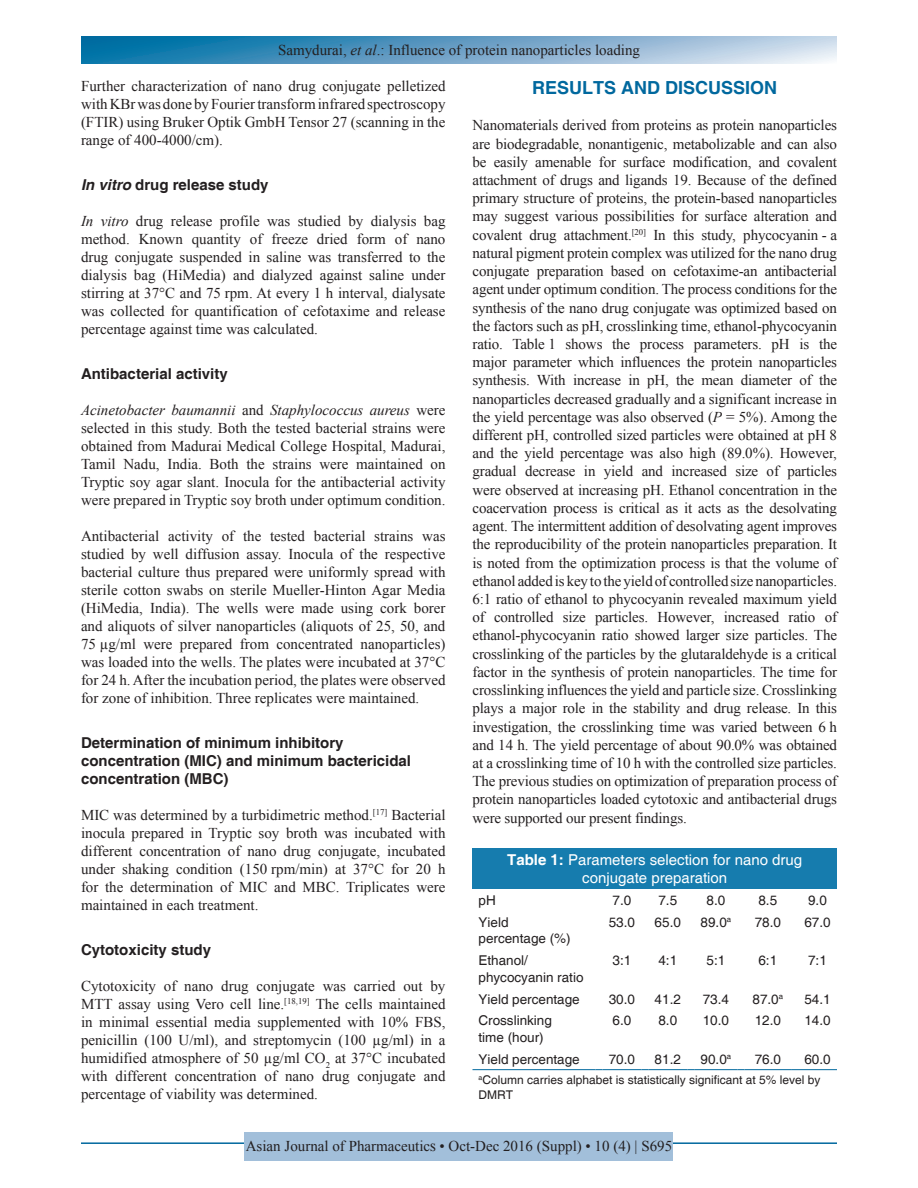
<style>
.page{position:relative;width:918px;height:1188px;background:#fff}
.page>*{position:absolute;margin:0;border:0;box-sizing:border-box;transform-origin:0 0}
.t1{font:700 18px "Helvetica";color:#00689e}
.TX{font:15px/18.1px "Times New Roman";color:#231f20;text-align:justify}
.t2{font:700 15px/18px "Helvetica";color:#231f20}
.RF{font:15px "Times New Roman";color:#231f20}
.TT{font:15px/18px "Helvetica";color:#fff;text-align:center}
.TB{font:13.5px/16.5px "Helvetica";color:#231f20}
.TBL{font:13.5px "Helvetica";color:#231f20}
.TFN{font:12px/15px "Helvetica";color:#231f20}
.s1{font-style:italic}
.s2{font-weight:700}
</style>
<div class="page">
<svg style="left:81px;top:37px;width:756px;height:27px;background:#6ba4c8"></svg>
<hr style="left:81px;top:1142px;width:756px;height:2px;background:#00689e">
<div style="left:245px;top:1132px;width:428px;height:28px;background:#a2bfda"></div>
<div style="left:472px;top:848px;width:365px;height:41px;background:#167cae"></div>
<hr style="left:472px;top:1069px;width:124px;height:1px;background:#00689e">
<hr style="left:602px;top:1069px;width:39px;height:1px;background:#00689e">
<hr style="left:648px;top:1069px;width:39px;height:1px;background:#00689e">
<hr style="left:694px;top:1069px;width:44px;height:1px;background:#00689e">
<hr style="left:745px;top:1069px;width:46px;height:1px;background:#00689e">
<hr style="left:798px;top:1069px;width:39px;height:1px;background:#00689e">
<p class="TX" style="left:278px;top:41px;width:364px">Samydurai, <span class="s1">et al</span>.: Influence of protein nanoparticles loading</p>
<p class="TX" style="left:81px;top:77px;width:366px">Further characterization of nano drug conjugate pelletized with KBr was done by Fourier transform infrared spectroscopy (FTIR) using Bruker Optik GmbH Tensor 27 (scanning in the range of 400-4000/cm).</p>
<h2 class="t2" style="left:81px;top:177px;width:189px"><span class="s1">In vitro</span> drug release study</h2>
<p class="TX" style="left:81px;top:212px;width:366px"><span class="s1">In vitro</span> drug release profile was studied by dialysis bag method. Known quantity of freeze dried form of nano drug conjugate suspended in saline was transferred to the dialysis bag (HiMedia) and dialyzed against saline under stirring at 37°C and 75 rpm. At every 1 h interval, dialysate was collected for quantification of cefotaxime and release percentage against time was calculated.</p>
<h2 class="t2" style="left:81px;top:366px;width:148px">Antibacterial activity</h2>
<p class="TX" style="left:81px;top:401px;width:366px"><span class="s1">Acinetobacter baumannii</span> and <span class="s1">Staphylococcus aureus</span> were selected in this study. Both the tested bacterial strains were obtained from Madurai Medical College Hospital, Madurai, Tamil Nadu, India. Both the strains were maintained on Tryptic soy agar slant. Inocula for the antibacterial activity were prepared in Tryptic soy broth under optimum condition.</p>
<p class="TX" style="left:81px;top:527px;width:366px">Antibacterial activity of the tested bacterial strains was studied by well diffusion assay. Inocula of the respective bacterial culture thus prepared were uniformly spread with sterile cotton swabs on sterile Mueller-Hinton Agar Media (HiMedia, India). The wells were made using cork borer and aliquots of silver nanoparticles (aliquots of 25, 50, and 75 µg/ml were prepared from concentrated nanoparticles) was loaded into the wells. The plates were incubated at 37°C for 24 h. After the incubation period, the plates were observed for zone of inhibition. Three replicates were maintained.</p>
<h2 class="t2" style="left:81px;top:735px;width:332px">Determination of minimum inhibitory concentration (MIC) and minimum bactericidal concentration (MBC)</h2>
<p class="TX" style="left:81px;top:806px;width:366px">MIC was determined by a turbidimetric method.<sup>[17]</sup> Bacterial inocula prepared in Tryptic soy broth was incubated with different concentration of nano drug conjugate, incubated under shaking condition (150 rpm/min) at 37°C for 20 h for the determination of MIC and MBC. Triplicates were maintained in each treatment.</p>
<h2 class="t2" style="left:81px;top:942px;width:132px">Cytotoxicity study</h2>
<p class="TX" style="left:81px;top:977px;width:366px">Cytotoxicity of nano drug conjugate was carried out by MTT assay using Vero cell line.<sup>[18,19]</sup> The cells maintained in minimal essential media supplemented with 10% FBS, penicillin (100 U/ml), and streptomycin (100 µg/ml) in a humidified atmosphere of 50 µg/ml CO<sub>2</sub> at 37°C incubated with different concentration of nano drug conjugate and percentage of viability was determined.</p>
<h1 class="t1" style="left:532px;top:77px;width:247px">RESULTS AND DISCUSSION</h1>
<p class="TX" style="left:472px;top:116px;width:366px">Nanomaterials derived from proteins as protein nanoparticles are biodegradable, nonantigenic, metabolizable and can also be easily amenable for surface modification, and covalent attachment of drugs and ligands 19. Because of the defined primary structure of proteins, the protein-based nanoparticles may suggest various possibilities for surface alteration and covalent drug attachment.<sup>[20]</sup> In this study, phycocyanin - a natural pigment protein complex was utilized for the nano drug conjugate preparation based on cefotaxime-an antibacterial agent under optimum condition. The process conditions for the synthesis of the nano drug conjugate was optimized based on the factors such as pH, crosslinking time, ethanol-phycocyanin ratio. Table 1 shows the process parameters. pH is the major parameter which influences the protein nanoparticles synthesis. With increase in pH, the mean diameter of the nanoparticles decreased gradually and a significant increase in the yield percentage was also observed (<span class="s1">P</span> = 5%). Among the different pH, controlled sized particles were obtained at pH 8 and the yield percentage was also high (89.0%). However, gradual decrease in yield and increased size of particles were observed at increasing pH. Ethanol concentration in the coacervation process is critical as it acts as the desolvating agent. The intermittent addition of desolvating agent improves the reproducibility of the protein nanoparticles preparation. It is noted from the optimization process is that the volume of ethanol added is key to the yield of controlled size nanoparticles.<br>6:1 ratio of ethanol to phycocyanin revealed maximum yield of controlled size particles. However, increased ratio of ethanol-phycocyanin ratio showed larger size particles. The crosslinking of the particles by the glutaraldehyde is a critical factor in the synthesis of protein nanoparticles. The time for crosslinking influences the yield and particle size. Crosslinking plays a major role in the stability and drug release. In this investigation, the crosslinking time was varied between 6 h and 14 h. The yield percentage of about 90.0% was obtained at a crosslinking time of 10 h with the controlled size particles.<br>The previous studies on optimization of preparation process of protein nanoparticles loaded cytotoxic and antibacterial drugs were supported our present findings.</p>
<p class="TT" style="left:507px;top:851px;width:297px"><span class="s2">Table 1:</span> Parameters selection for nano drug conjugate preparation</p>
<p class="TB" style="left:478px;top:893px;width:19px">pH</p>
<p class="TB" style="left:613px;top:893px;width:20px">7.0</p>
<p class="TB" style="left:658px;top:893px;width:20px">7.5</p>
<p class="TB" style="left:707px;top:893px;width:20px">8.0</p>
<p class="TB" style="left:758px;top:893px;width:20px">8.5</p>
<p class="TB" style="left:808px;top:893px;width:20px">9.0</p>
<p class="TB" style="left:478px;top:914px;width:94px">Yield percentage (%)</p>
<p class="TB" style="left:609px;top:914px;width:28px">53.0</p>
<p class="TB" style="left:655px;top:914px;width:28px">65.0</p>
<p class="TB" style="left:701px;top:914px;width:32px">89.0<sup>a</sup></p>
<p class="TB" style="left:755px;top:914px;width:28px">78.0</p>
<p class="TB" style="left:804px;top:914px;width:28px">67.0</p>
<p class="TB" style="left:478px;top:953px;width:107px">Ethanol/ phycocyanin ratio</p>
<p class="TB" style="left:613px;top:953px;width:20px">3:1</p>
<p class="TB" style="left:658px;top:953px;width:20px">4:1</p>
<p class="TB" style="left:707px;top:953px;width:20px">5:1</p>
<p class="TB" style="left:758px;top:953px;width:20px">6:1</p>
<p class="TB" style="left:808px;top:953px;width:20px">7:1</p>
<p class="TB" style="left:478px;top:991px;width:103px">Yield percentage</p>
<p class="TB" style="left:609px;top:991px;width:28px">30.0</p>
<p class="TB" style="left:655px;top:991px;width:28px">41.2</p>
<p class="TB" style="left:703px;top:991px;width:28px">73.4</p>
<p class="TB" style="left:753px;top:991px;width:32px">87.0<sup>a</sup></p>
<p class="TB" style="left:804px;top:991px;width:28px">54.1</p>
<p class="TB" style="left:478px;top:1013px;width:75px">Crosslinking time (hour)</p>
<p class="TB" style="left:613px;top:1013px;width:20px">6.0</p>
<p class="TB" style="left:658px;top:1013px;width:20px">8.0</p>
<p class="TB" style="left:703px;top:1013px;width:28px">10.0</p>
<p class="TB" style="left:755px;top:1013px;width:28px">12.0</p>
<p class="TB" style="left:804px;top:1013px;width:28px">14.0</p>
<p class="TBL" style="left:478px;top:1051px;width:103px">Yield percentage</p>
<p class="TBL" style="left:609px;top:1051px;width:28px">70.0</p>
<p class="TBL" style="left:655px;top:1051px;width:28px">81.2</p>
<p class="TBL" style="left:701px;top:1051px;width:32px">90.0<sup>a</sup></p>
<p class="TBL" style="left:755px;top:1051px;width:28px">76.0</p>
<p class="TBL" style="left:804px;top:1051px;width:28px">60.0</p>
<p class="TFN" style="left:478px;top:1073px;width:344px"><sup>a</sup>Column carries alphabet is statistically significant at 5% level by<br>DMRT</p>
<p class="RF" style="left:246px;top:1136px;width:428px">Asian Journal of Pharmaceutics • Oct-Dec 2016 (Suppl) • 10 (4) | S695</p>
</div>
